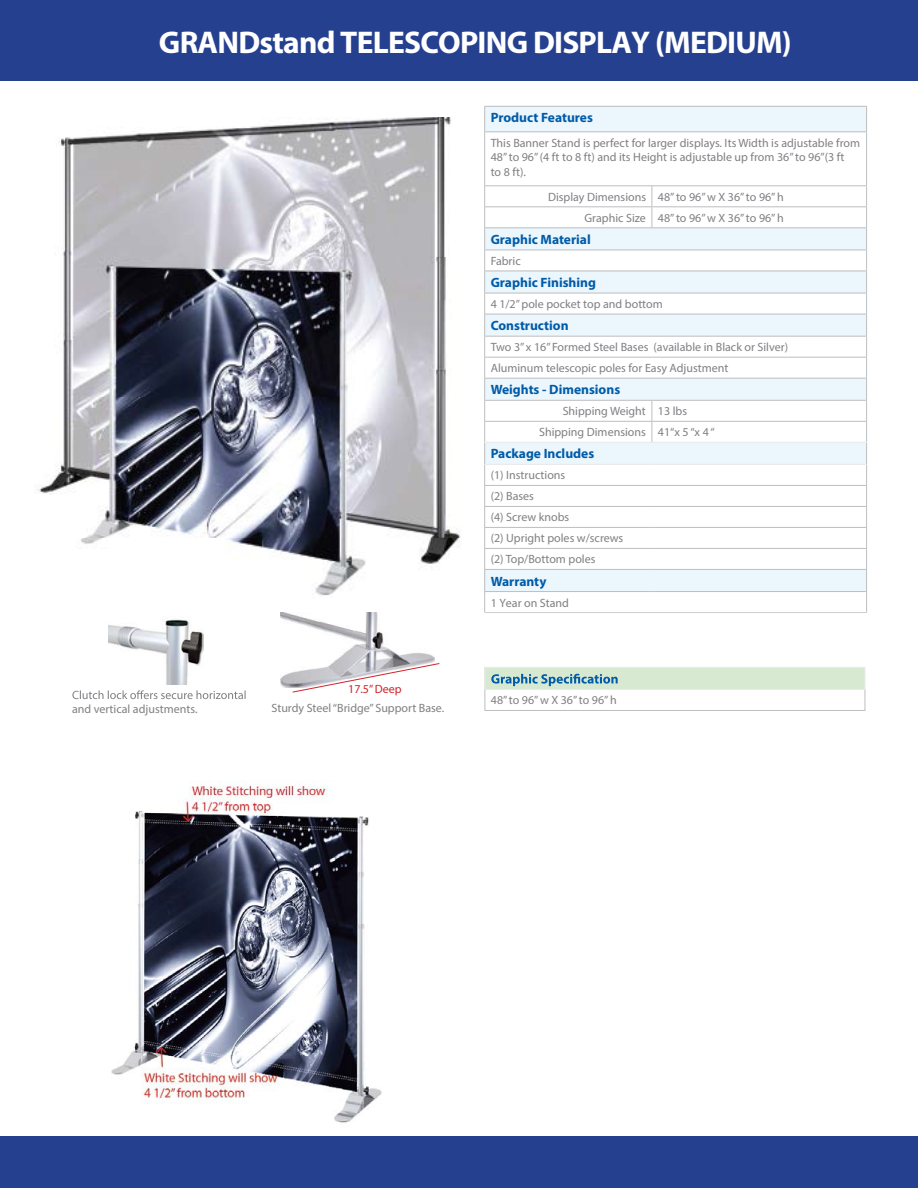
<style>
.page{position:relative;width:918px;height:1188px;background:#fff}
.page>*{position:absolute;margin:0;border:0;box-sizing:border-box;transform-origin:0 0}
.t1{font:700 31.5px "Myriad Pro";letter-spacing:-.025em;color:#fff}
.t2{font:700 13.5px "Myriad Pro";color:#005ba8}
.t3{font:12px/21px "Myriad Pro";color:#807f83}
.t4{font:12px "Myriad Pro";color:#d2232a}
</style>
<div class="page">
<div style="left:1px;top:0;width:917px;height:80px;background:#25408f"></div>
<div style="left:1px;top:1136px;width:917px;height:52px;background:#25408f"></div>
<div style="left:485px;top:667px;width:380px;height:22px;background:#d8e9d2"></div>
<hr style="left:484px;top:667px;width:381px;height:1px;background:#ececed">
<hr style="left:484px;top:689px;width:381px;height:1px;background:#ececed">
<svg style="left:484px;top:668px;width:1px;height:42px"></svg>
<svg style="left:865px;top:688px;width:1px;height:22px"></svg>
<hr style="left:484px;top:710px;width:381px;height:1px;background:#bcbec0">
<svg style="left:491px;top:674px;width:127px;height:12px"></svg>
<div style="left:485px;top:107px;width:381px;height:357px;background:#ebf6fd"></div>
<svg style="left:485px;top:132px;width:381px;height:310px"></svg>
<svg style="left:485px;top:465px;width:381px;height:147px"></svg>
<hr style="left:484px;top:106px;width:168px;height:1px;background:#bcbec0">
<svg style="left:484px;top:107px;width:1px;height:24px"></svg>
<hr style="left:652px;top:106px;width:215px;height:1px;background:#bcbec0">
<svg style="left:866px;top:107px;width:1px;height:24px"></svg>
<hr style="left:484px;top:131px;width:168px;height:1px;background:#bcbec0">
<hr style="left:484px;top:132px;width:1px;height:53px;background:#bcbec0">
<hr style="left:652px;top:131px;width:215px;height:1px;background:#bcbec0">
<hr style="left:866px;top:132px;width:1px;height:53px;background:#bcbec0">
<hr style="left:484px;top:591px;width:168px;height:1px;background:#bcbec0">
<hr style="left:652px;top:591px;width:215px;height:1px;background:#bcbec0">
<hr style="left:484px;top:185px;width:168px;height:1px;background:#bcbec0">
<hr style="left:652px;top:185px;width:215px;height:1px;background:#bcbec0">
<hr style="left:484px;top:206px;width:168px;height:1px;background:#bcbec0">
<hr style="left:652px;top:206px;width:215px;height:1px;background:#bcbec0">
<svg style="left:652px;top:186px;width:1px;height:41px"></svg>
<hr style="left:484px;top:227px;width:168px;height:1px;background:#bcbec0">
<hr style="left:652px;top:227px;width:215px;height:1px;background:#bcbec0">
<hr style="left:484px;top:400px;width:168px;height:1px;background:#bcbec0">
<hr style="left:652px;top:400px;width:215px;height:1px;background:#bcbec0">
<hr style="left:484px;top:421px;width:168px;height:1px;background:#bcbec0">
<hr style="left:652px;top:421px;width:215px;height:1px;background:#bcbec0">
<svg style="left:652px;top:401px;width:1px;height:41px"></svg>
<hr style="left:484px;top:442px;width:168px;height:1px;background:#e9e9ea">
<hr style="left:652px;top:442px;width:215px;height:1px;background:#e9e9ea">
<hr style="left:485px;top:612px;width:167px;height:1px;background:#cdced0">
<hr style="left:652px;top:612px;width:214px;height:1px;background:#cdced0">
<hr style="left:484px;top:464px;width:168px;height:1px;background:#e9e9ea">
<hr style="left:652px;top:464px;width:215px;height:1px;background:#e9e9ea">
<hr style="left:484px;top:485px;width:168px;height:1px;background:#bcbec0">
<hr style="left:652px;top:485px;width:215px;height:1px;background:#bcbec0">
<hr style="left:484px;top:506px;width:168px;height:1px;background:#bcbec0">
<hr style="left:652px;top:506px;width:215px;height:1px;background:#bcbec0">
<hr style="left:484px;top:527px;width:168px;height:1px;background:#bcbec0">
<hr style="left:652px;top:527px;width:215px;height:1px;background:#bcbec0">
<hr style="left:484px;top:548px;width:168px;height:1px;background:#bcbec0">
<hr style="left:652px;top:548px;width:215px;height:1px;background:#bcbec0">
<hr style="left:484px;top:569px;width:168px;height:1px;background:#bcbec0">
<hr style="left:652px;top:569px;width:215px;height:1px;background:#bcbec0">
<hr style="left:484px;top:250px;width:168px;height:1px;background:#bcbec0">
<hr style="left:652px;top:250px;width:215px;height:1px;background:#bcbec0">
<hr style="left:484px;top:271px;width:168px;height:1px;background:#bcbec0">
<hr style="left:652px;top:271px;width:215px;height:1px;background:#bcbec0">
<hr style="left:484px;top:293px;width:168px;height:1px;background:#bcbec0">
<hr style="left:652px;top:293px;width:215px;height:1px;background:#bcbec0">
<hr style="left:484px;top:314px;width:168px;height:1px;background:#bcbec0">
<hr style="left:652px;top:314px;width:215px;height:1px;background:#bcbec0">
<hr style="left:484px;top:336px;width:168px;height:1px;background:#bcbec0">
<hr style="left:652px;top:336px;width:215px;height:1px;background:#bcbec0">
<hr style="left:484px;top:357px;width:168px;height:1px;background:#bcbec0">
<svg style="left:484px;top:186px;width:1px;height:427px"></svg>
<hr style="left:652px;top:357px;width:215px;height:1px;background:#bcbec0">
<svg style="left:866px;top:186px;width:1px;height:427px"></svg>
<hr style="left:484px;top:378px;width:168px;height:1px;background:#bcbec0">
<hr style="left:652px;top:378px;width:215px;height:1px;background:#bcbec0">
<img style="left:111px;top:780px;width:271px;height:343px">
<img style="left:37px;top:117px;width:424px;height:478px">
<img style="left:108px;top:619px;width:96px;height:66px">
<img style="left:280px;top:612px;width:155px;height:76px">
<svg style="left:72px;top:690px;width:174px;height:9px"></svg>
<svg style="left:292px;top:663px;width:148px;height:30px"></svg>
<h1 class="t1" style="left:159px;top:21px;width:634px">GRANDstand TELESCOPING DISPLAY (MEDIUM)</h1>
<p class="t4" style="left:348px;top:682px;width:55px">17.5”Deep</p>
<p class="t3" style="left:72px;top:699px;width:127px">and vertical adjustments.</p>
<p class="t3" style="left:272px;top:698px;width:174px">Sturdy Steel“Bridge” Support Base.</p>
<p class="t2" style="left:491px;top:109px;width:104px">Product Features</p>
<p class="t3" style="left:491px;top:135px;width:371px;line-height:14.4px">This Banner Stand is perfect for larger displays. Its Width is adjustable from<br>48”to 96” (4 ft to 8 ft) and its Height is adjustable up from 36”to 96”(3 ft<br>to 8 ft).</p>
<p class="t3" style="left:548px;top:186px;width:237px;text-align:right">Display Dimensions 48”to 96” w X 36”to 96” h<br>Graphic Size 48”to 96” w X 36”to 96” h</p>
<p class="t2" style="left:491px;top:231px;width:102px">Graphic Material</p>
<p class="t3" style="left:491px;top:250px;width:32px">Fabric</p>
<p class="t2" style="left:491px;top:274px;width:107px">Graphic Finishing</p>
<p class="t3" style="left:491px;top:293px;width:174px">4 1/2” pole pocket top and bottom</p>
<p class="t2" style="left:491px;top:317px;width:79px">Construction</p>
<p class="t3" style="left:491px;top:336px;width:299px">Two 3” x 16” Formed Steel Bases (available in Black or Silver)<br>Aluminum telescopic poles for Easy Adjustment</p>
<p class="t2" style="left:491px;top:381px;width:131px">Weights - Dimensions</p>
<p class="t3" style="left:539px;top:401px;width:177px;text-align:center">Shipping Weight 13 lbs<br>Shipping Dimensions 41“x 5 “x 4 “</p>
<p class="t2" style="left:491px;top:445px;width:105px">Package Includes</p>
<p class="t3" style="left:491px;top:465px;width:134px">(1) Instructions<br>(2) Bases<br>(4) Screw knobs<br>(2) Upright poles w/screws (2) Top/Bottom poles</p>
<p class="t2" style="left:491px;top:572px;width:57px">Warranty</p>
<p class="t3" style="left:491px;top:592px;width:80px">1 Year on Stand</p>
<p class="t3" style="left:491px;top:690px;width:127px">48”to 96” w X 36”to 96” h</p>
</div>
